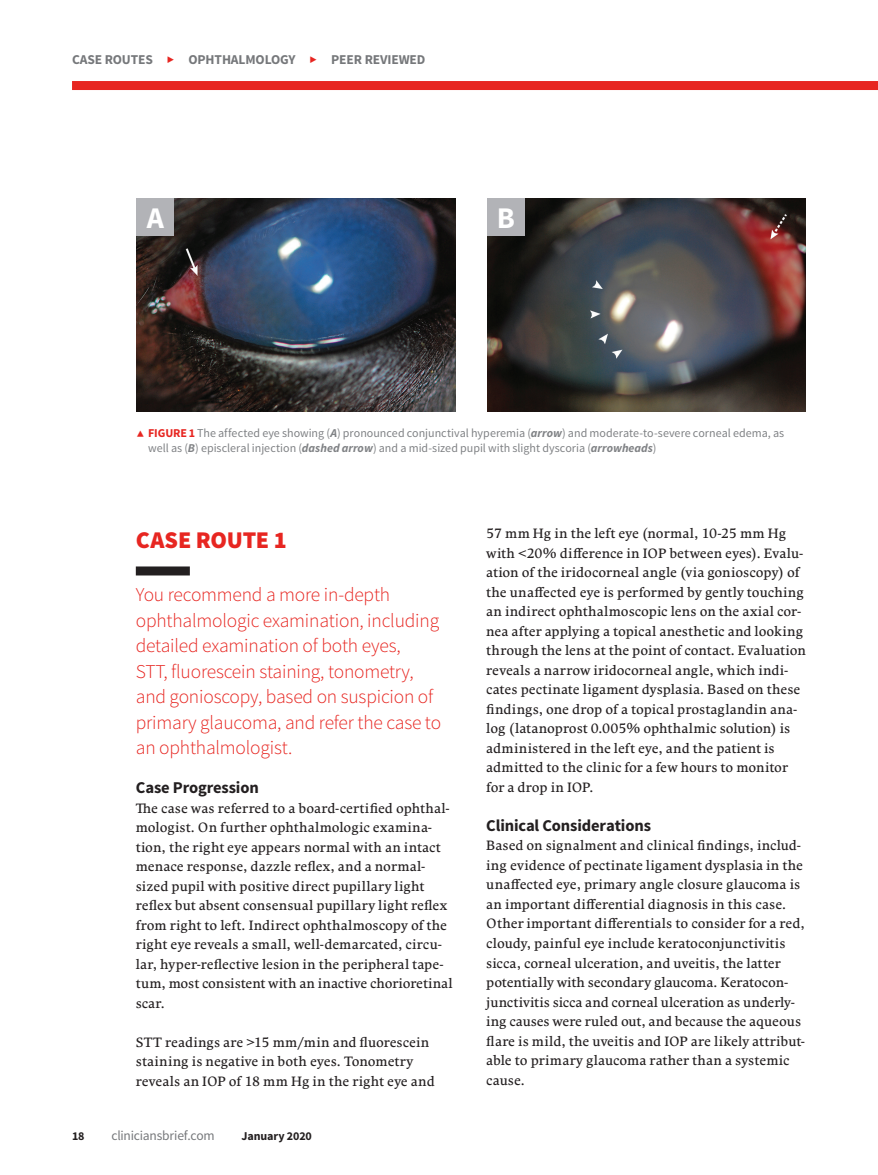
<style>
.page{position:relative;width:878px;height:1175px;background:#fff}
.page>*{position:absolute;margin:0;border:0;box-sizing:border-box;transform-origin:0 0}
.t1{font:700 30px "Source Sans Pro";color:#fff}
.t2{font:900 24px "Source Sans Pro";letter-spacing:-.01em;color:#e72621}
.t3{font:300 19.5px/25.5px "Source Sans Pro";letter-spacing:-.01em;color:#e72621}
.t4{font:700 16.5px "Source Sans Pro";letter-spacing:-.01em;color:#231f20}
.t5{font:13.5px/19.5px "Comenia Serif Pro";letter-spacing:.01em;color:#231f20}
.t6{font:700 13.5px "Source Sans Pro";letter-spacing:-.01em;color:#76787b}
.t7{font:13.5px "Source Sans Pro";letter-spacing:-.015em;color:#76787b}
.t8{font:12px/15px "Source Sans Pro";color:#808285}
.t9{font:700 12px "Source Sans Pro";letter-spacing:-.005em;color:#231f20}
.s1{font-weight:700;color:#e72621}
.s2{font-weight:700;font-style:italic}
</style>
<div class="page">
<div style="left:72px;top:81px;width:806px;height:9px;background:#e72621"></div>
<div style="left:136px;top:566px;width:54px;height:9px;background:#231f20"></div>
<img style="left:136px;top:198px;width:319px;height:213px">
<img style="left:487px;top:198px;width:319px;height:213px">
<div style="left:136px;top:198px;width:38px;height:38px;background:#b2b3b7"></div>
<div style="left:487px;top:198px;width:37px;height:38px;background:#b2b3b7"></div>
<p class="t6" style="left:72px;top:51px;width:82px">CASE ROUTES</p>
<p class="t6" style="left:188px;top:51px;width:109px">OPHTHALMOLOGY</p>
<p class="t6" style="left:331px;top:51px;width:96px">PEER REVIEWED</p>
<h1 class="t1" style="left:147px;top:199px;width:19px">A</h1>
<h1 class="t1" style="left:496px;top:199px;width:20px">B</h1>
<p class="t8" style="left:148px;top:425px;width:637px"><span class="s1">FIGURE 1</span> The affected eye showing (<span class="s2">A</span>) pronounced conjunctival hyperemia (<span class="s2">arrow</span>) and moderate-to-severe corneal edema, as well as (<span class="s2">B</span>) episcleral injection (<span class="s2">dashed arrow</span>) and a mid-sized pupil with slight dyscoria (<span class="s2">arrowheads</span>)</p>
<h2 class="t2" style="left:136px;top:525px;width:152px">CASE ROUTE 1</h2>
<p class="t3" style="left:136px;top:582px;width:307px">You recommend a more in-depth ophthalmologic examination, including detailed examination of both eyes,<br>STT, fluorescein staining, tonometry, and gonioscopy, based on suspicion of primary glaucoma, and refer the case to an ophthalmologist.</p>
<p class="t4" style="left:136px;top:777px;width:124px">Case Progression</p>
<p class="t5" style="left:136px;top:798px;width:318px">The case was referred to a board-certified ophthal&shy;mologist. On further ophthalmologic examina&shy;tion, the right eye appears normal with an intact menace response, dazzle reflex, and a normal&shy;sized pupil with positive direct pupillary light reflex but absent consensual pupillary light reflex from right to left. Indirect ophthalmoscopy of the right eye reveals a small, well-demarcated, circu&shy;lar, hyper-reflective lesion in the peripheral tape&shy;tum, most consistent with an inactive chorioretinal scar.</p>
<p class="t5" style="left:136px;top:1032px;width:300px">STT readings are &gt;15 mm/min and fluorescein staining is negative in both eyes. Tonometry reveals an IOP of 18 mm Hg in the right eye and</p>
<p class="t9" style="left:72px;top:1128px;width:14px">18</p>
<p class="t7" style="left:111px;top:1127px;width:105px">cliniciansbrief.com</p>
<p class="t9" style="left:241px;top:1128px;width:72px">January 2020</p>
<p class="t5" style="left:486px;top:523px;width:321px">57 mm Hg in the left eye (normal, 10-25 mm Hg with &lt;20% difference in IOP between eyes). Evalu&shy;ation of the iridocorneal angle (via gonioscopy) of the unaffected eye is performed by gently touching an indirect ophthalmoscopic lens on the axial cor&shy;nea after applying a topical anesthetic and looking through the lens at the point of contact. Evaluation reveals a narrow iridocorneal angle, which indi&shy;cates pectinate ligament dysplasia. Based on these findings, one drop of a topical prostaglandin ana&shy;log (latanoprost 0.005% ophthalmic solution) is administered in the left eye, and the patient is admitted to the clinic for a few hours to monitor for a drop in IOP.</p>
<p class="t4" style="left:486px;top:815px;width:166px">Clinical Considerations</p>
<p class="t5" style="left:486px;top:836px;width:320px">Based on signalment and clinical findings, includ&shy;ing evidence of pectinate ligament dysplasia in the unaffected eye, primary angle closure glaucoma is an important differential diagnosis in this case.<br>Other important differentials to consider for a red, cloudy, painful eye include keratoconjunctivitis sicca, corneal ulceration, and uveitis, the latter potentially with secondary glaucoma. Keratocon&shy;junctivitis sicca and corneal ulceration as underly&shy;ing causes were ruled out, and because the aqueous flare is mild, the uveitis and IOP are likely attribut&shy;able to primary glaucoma rather than a systemic cause.</p>
</div>
